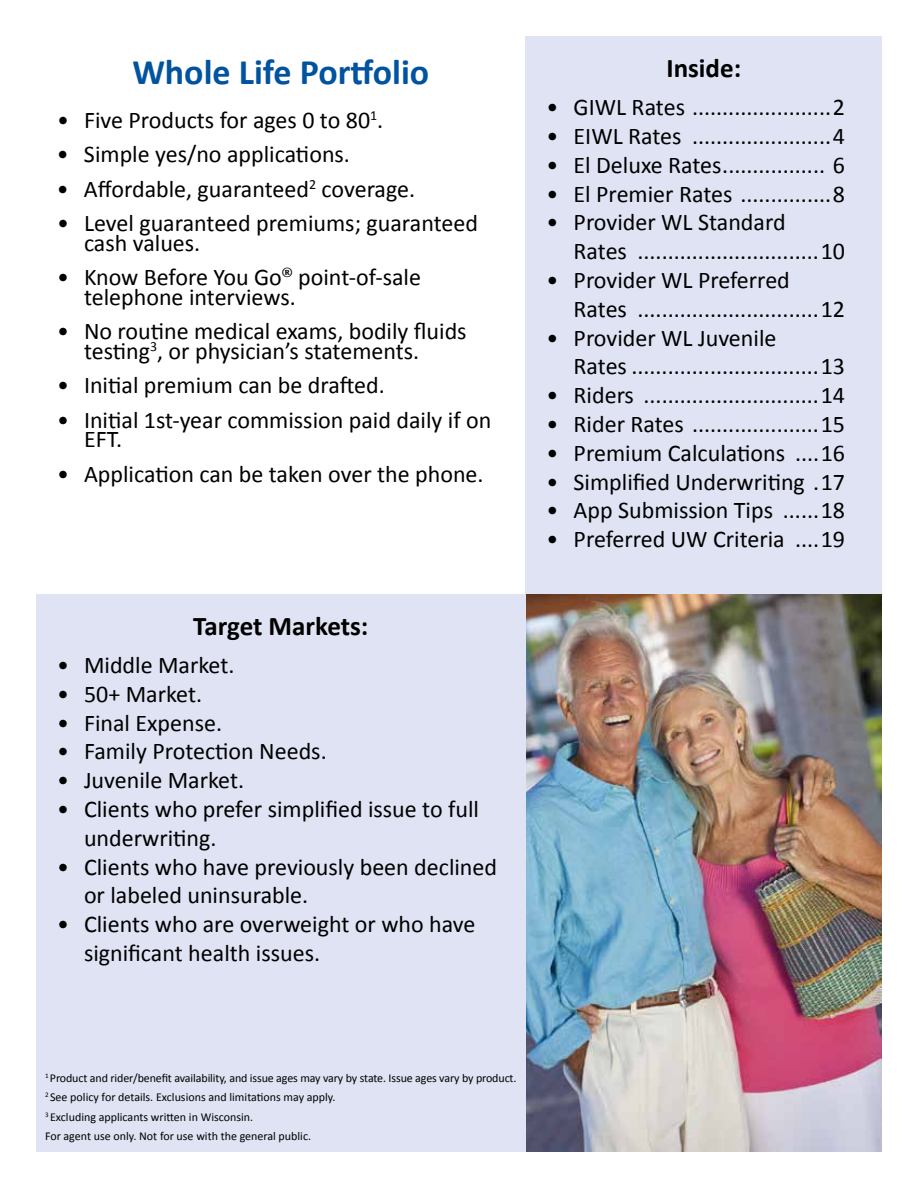
<style>
.page{position:relative;width:918px;height:1188px;background:#fff}
.page>*{position:absolute;margin:0;border:0;box-sizing:border-box;transform-origin:0 0}
.t1{font:700 36px "Calibri";color:#00539f}
.t2{font:700 27px "Calibri";color:#000}
.t3{font:24px/28.8px "Calibri";color:#000}
.t4{font:12px/19.5px "Calibri";color:#000}
</style>
<div class="page">
<img style="left:526px;top:594px;width:356px;height:558px">
<div style="left:526px;top:36px;width:356px;height:558px;background:#dfe3f3"></div>
<div style="left:36px;top:594px;width:490px;height:558px;background:#dfe3f3"></div>
<h1 class="t1" style="left:132px;top:49px;width:298px">Whole Life Portfolio</h1>
<p class="t3" style="left:57px;top:105px;width:328px">• Five Products for ages 0 to 80<sup>1</sup>.</p>
<p class="t3" style="left:57px;top:140px;width:295px">• Simple yes/no applications.</p>
<p class="t3" style="left:57px;top:174px;width:360px">• Affordable, guaranteed<sup>2</sup> coverage.</p>
<p class="t3" style="left:84px;top:214px;width:395px;line-height:19.5px;text-indent:-27px">• Level guaranteed premiums; guaranteed cash values.</p>
<p class="t3" style="left:84px;top:267px;width:339px;line-height:19.5px;text-indent:-27px">• Know Before You Go<sup>®</sup> point-of-sale telephone interviews.</p>
<p class="t3" style="left:84px;top:322px;width:384px;line-height:19.5px;text-indent:-27px">• No routine medical exams, bodily fluids testing<sup>3</sup>, or physician’s statements.</p>
<p class="t3" style="left:57px;top:371px;width:329px">• Initial premium can be drafted.</p>
<p class="t3" style="left:84px;top:410px;width:409px;line-height:19.5px;text-indent:-27px">• Initial 1st-year commission paid daily if on<br>EFT.</p>
<p class="t3" style="left:57px;top:459px;width:428px">• Application can be taken over the phone.</p>
<p class="t2" style="left:193px;top:609px;width:177px">Target Markets:</p>
<p class="t3" style="left:57px;top:651px;width:179px">• Middle Market.</p>
<p class="t3" style="left:57px;top:680px;width:147px">• 50+ Market.</p>
<p class="t3" style="left:57px;top:708px;width:167px">• Final Expense.</p>
<p class="t3" style="left:57px;top:737px;width:271px">• Family Protection Needs.</p>
<p class="t3" style="left:57px;top:766px;width:189px">• Juvenile Market.</p>
<p class="t3" style="left:84px;top:795px;width:397px;text-indent:-27px">• Clients who prefer simplified issue to full underwriting.</p>
<p class="t3" style="left:84px;top:852px;width:415px;text-indent:-27px">• Clients who have previously been declined or labeled uninsurable.</p>
<p class="t3" style="left:84px;top:910px;width:393px;text-indent:-27px">• Clients who are overweight or who have significant health issues.</p>
<p class="t2" style="left:666px;top:51px;width:76px">Inside:</p>
<p class="t3" style="left:547px;top:93px;width:300px">• GIWL Rates .......................2</p>
<p class="t3" style="left:547px;top:122px;width:300px">• EIWL Rates .......................4</p>
<p class="t3" style="left:547px;top:151px;width:300px">• El Deluxe Rates................. 6</p>
<p class="t3" style="left:547px;top:179px;width:300px">• El Premier Rates ...............8</p>
<p class="t3" style="left:574px;top:208px;width:273px;text-indent:-27px">• Provider WL Standard<br>Rates ..............................10</p>
<p class="t3" style="left:574px;top:266px;width:273px;text-indent:-27px">• Provider WL Preferred<br>Rates ..............................12</p>
<p class="t3" style="left:574px;top:323px;width:273px;text-indent:-27px">• Provider WL Juvenile<br>Rates ...............................13</p>
<p class="t3" style="left:547px;top:381px;width:300px">• Riders .............................14</p>
<p class="t3" style="left:547px;top:410px;width:300px">• Rider Rates .....................15</p>
<p class="t3" style="left:547px;top:439px;width:300px">• Premium Calculations ....16</p>
<p class="t3" style="left:547px;top:467px;width:300px">• Simplified Underwriting .17</p>
<p class="t3" style="left:547px;top:496px;width:300px">• App Submission Tips ......18</p>
<p class="t3" style="left:547px;top:525px;width:300px">• Preferred UW Criteria ....19</p>
<p class="t4" style="left:45px;top:1068px;width:473px"><sup>1</sup> Product and rider/benefit availability, and issue ages may vary by state. Issue ages vary by product.<br><sup>2</sup> See policy for details. Exclusions and limitations may apply.<br><sup>3</sup> Excluding applicants written in Wisconsin.<br>For agent use only. Not for use with the general public.</p>
</div>
